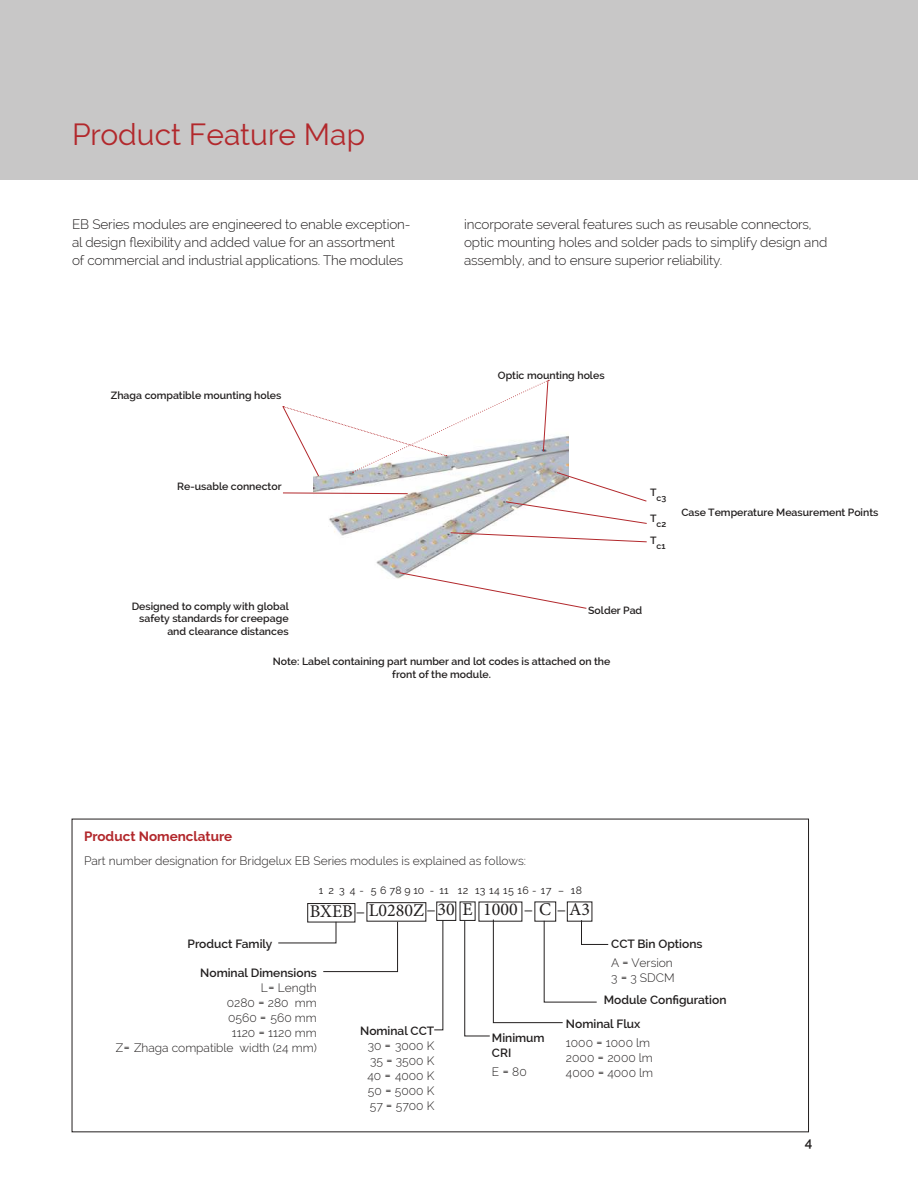
<style>
.page{position:relative;width:918px;height:1188px;background:#fff}
.page>*{position:absolute;margin:0;border:0;box-sizing:border-box;transform-origin:0 0}
.t1{font:30px "Raleway";color:#b2282c}
.t2{font:18px "Minion Pro";color:#221f1f}
.t3{font:300 13.5px/18px "Raleway";letter-spacing:-.01em;color:#221f1f}
.t4{font:700 13.5px "Raleway";color:#b2282c}
.t5{font:600 13.5px "Raleway";color:#221f1f}
.t6{font:300 12px/15px "Raleway";color:#221f1f;text-align:justify}
.t7{font:600 12px/19.5px "Raleway";color:#221f1f}
.t8{font:600 10.5px/12.8px "Raleway";color:#221f1f;text-align:right}
.t9{font:10.5px "Raleway";letter-spacing:.04em;color:#221f1f}
.t10{font:600 8.7px "Raleway";color:#221f1f}
.s1{font-weight:300}
.s2{font-weight:300;font-size:15px}
.s3{font-size:15px}
.s4{font-weight:600}
</style>
<div class="page">
<img style="left:332px;top:379px;width:218px;height:200px">
<div style="left:307px;top:903px;width:48px;height:19px;border:1px solid #221f1f"></div>
<div style="left:367px;top:902px;width:59px;height:20px;border:1px solid #221f1f"></div>
<div style="left:567px;top:902px;width:25px;height:20px;border:1px solid #221f1f"></div>
<div style="left:534px;top:902px;width:22px;height:20px;border:1px solid #221f1f"></div>
<div style="left:0;top:0;width:918px;height:180px;background:#c8c7c7"></div>
<svg style="left:278px;top:921px;width:120px;height:51px"></svg>
<svg style="left:434px;top:921px;width:10px;height:110px"></svg>
<svg style="left:399px;top:572px;width:188px;height:37px"></svg>
<svg style="left:450px;top:532px;width:197px;height:11px"></svg>
<svg style="left:282px;top:380px;width:365px;height:144px"></svg>
<div style="left:436px;top:902px;width:20px;height:19px;border:1px solid #221f1f"></div>
<svg style="left:464px;top:919px;width:145px;height:118px"></svg>
<h1 class="t1" style="left:72px;top:123px;width:295px">Product Feature Map</h1>
<p class="t3" style="left:72px;top:215px;width:340px">EB Series modules are engineered to enable exception&shy;al design 昀氀exibility and added value for an assortment of commercial and industrial applications. The modules</p>
<p class="t8" style="left:111px;top:389px;width:172px">Zhaga compatible mounting holes</p>
<p class="t8" style="left:177px;top:480px;width:106px">Re-usable connector</p>
<p class="t3" style="left:464px;top:215px;width:365px">incorporate several features such as reusable connectors, optic mounting holes and solder pads to simplify design and assembly, and to ensure superior reliability.</p>
<p class="t8" style="left:498px;top:369px;width:108px">Optic mounting holes</p>
<p class="t8" style="left:650px;top:486px;width:8px">T</p>
<p class="t10" style="left:657px;top:494px;width:11px">c3</p>
<p class="t8" style="left:650px;top:512px;width:8px">T</p>
<p class="t10" style="left:657px;top:519px;width:11px">c2</p>
<p class="t8" style="left:650px;top:534px;width:8px">T</p>
<p class="t10" style="left:657px;top:543px;width:10px">c1</p>
<p class="t8" style="left:681px;top:506px;width:199px">Case Temperature Measurement Points</p>
<p class="t8" style="left:132px;top:600px;width:159px">Designed to comply with global safety standards for creepage and clearance distances</p>
<p class="t8" style="left:273px;top:655px;width:339px;text-align:center">Note: Label containing part number and lot codes is attached on the front of the module.</p>
<p class="t8" style="left:588px;top:604px;width:56px">Solder Pad</p>
<p class="t4" style="left:84px;top:831px;width:150px">Product Nomenclature</p>
<p class="t6" style="left:84px;top:853px;width:444px">Part number designation for Bridgelux EB Series modules is explained as follows:</p>
<p class="t9" style="left:319px;top:886px;width:265px">1 2 3 4 - 5 6 7 8 9 10 - 11 12 13 14 15 16 - 17 – 18</p>
<h2 class="t2" style="left:310px;top:899px;width:164px">BXEB L0280Z–30 E</h2>
<h2 class="t2" style="left:483px;top:899px;width:109px">1000 C A3</h2>
<h2 class="t2" style="left:524px;top:899px;width:44px">– –</h2>
<h2 class="t2" style="left:356px;top:900px;width:11px">–</h2>
<p class="t7" style="left:188px;top:934px;width:86px">Product Family</p>
<p class="t7" style="left:611px;top:934px;width:93px">CCT Bin Options<br><span class="s1">A</span> <span class="s2">=</span> <span class="s1">Version</span></p>
<p class="t6" style="left:611px;top:971px;width:65px">3 <span class="s3">=</span> 3 SDCM</p>
<p class="t7" style="left:566px;top:1014px;width:86px">Nominal Flux<br><span class="s1">1000</span> <span class="s2">=</span> <span class="s1">1000 lm</span></p>
<p class="t6" style="left:566px;top:1051px;width:89px">2000 <span class="s3">=</span> 2000 lm<br>4000 <span class="s3">=</span> 4000 lm</p>
<p class="t6" style="left:116px;top:965px;width:202px;text-align:right"><span class="s4">Nominal Dimensions<br></span>L<span class="s3">=</span> Length<br>0280 <span class="s3">=</span> 280 mm<br>0560 <span class="s3">=</span> 560 mm<br>1120 <span class="s3">=</span> 1120 mm<br>Z<span class="s3">=</span> Zhaga compatible width (24 mm)</p>
<p class="t7" style="left:604px;top:990px;width:124px">Module Con昀椀guration</p>
<p class="t6" style="left:368px;top:1023px;width:68px;text-indent:-7px"><span class="s4">Nominal CCT </span>30 <span class="s3">=</span> 3000 K 35 <span class="s3">=</span> 3500 K 40 <span class="s3">=</span> 4000 K 50 <span class="s3">=</span> 5000 K 57 <span class="s3">=</span> 5700 K</p>
<p class="t7" style="left:492px;top:1030px;width:54px;line-height:15px">Minimum<br>CRI</p>
<p class="t6" style="left:492px;top:1065px;width:36px">E <span class="s3">=</span> 80</p>
<p class="t5" style="left:805px;top:1134px;width:9px">4</p>
</div>
